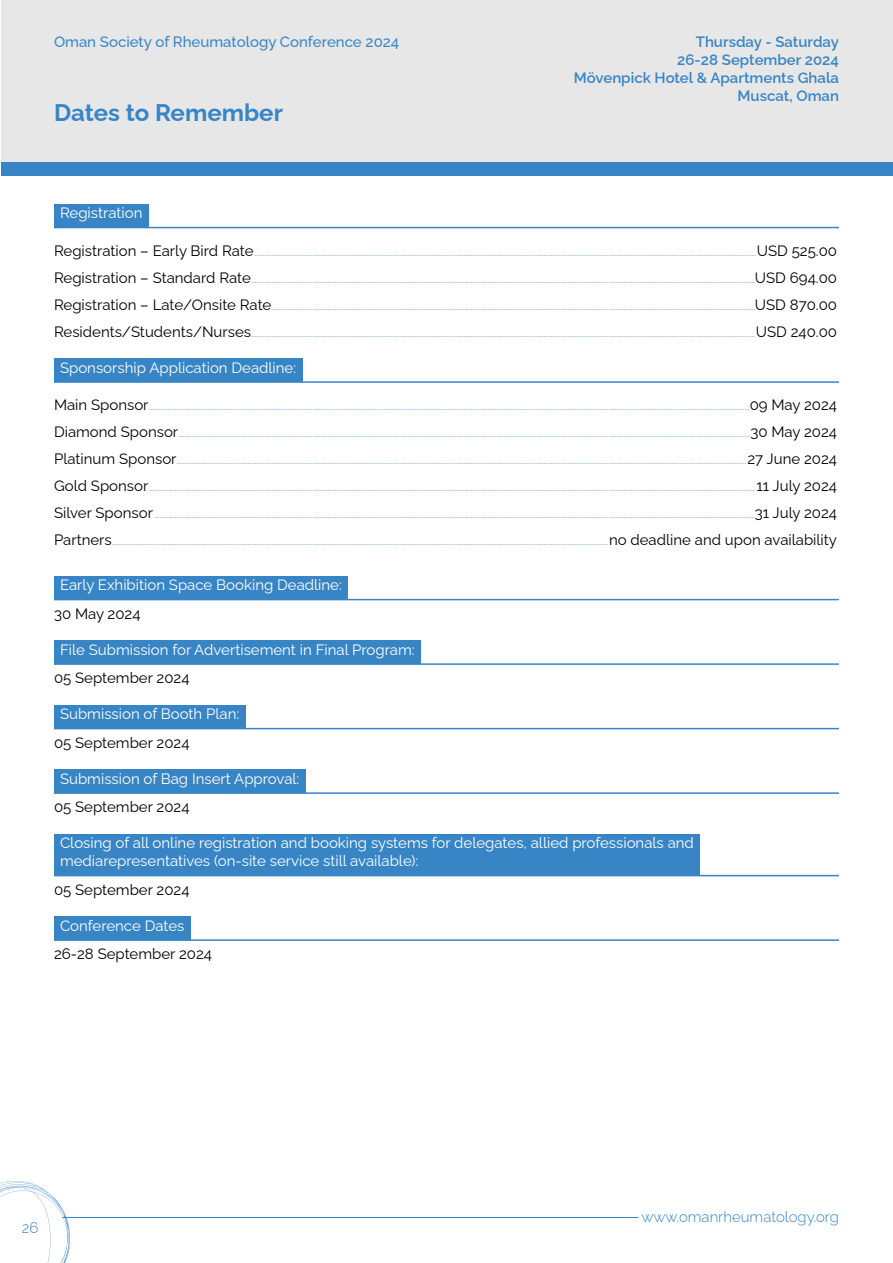
<style>
.page{position:relative;width:893px;height:1263px;background:#fff}
.page>*{position:absolute;margin:0;border:0;box-sizing:border-box;transform-origin:0 0}
.t1{font:700 24px "Raleway";color:#3885c6}
.t2{font:15px/18px "Raleway";color:#fff}
.t3{font:15px "Raleway";color:#000}
.t4{font:600 15px/18px "Raleway";color:#3885c6;text-align:right}
.t5{font:500 15px "Raleway";color:#3885c6}
.t6{font:300 15px "Raleway";color:#3885c6}
.t7{font:9px "Raleway";color:#3885c6}
.s1{font-size:15px;color:#000}
</style>
<div class="page">
<div style="left:1px;top:1px;width:891px;height:164px;background:#e7e7e7"></div>
<div style="left:1px;top:162px;width:891px;height:13px;background:#3885c6"></div>
<svg style="left:0;top:1181px;width:70px;height:82px"></svg>
<hr style="left:62px;top:1217px;width:576px;height:1px;background:#3885c6">
<div style="left:54px;top:204px;width:94px;height:24px;background:#3885c6"></div>
<hr style="left:54px;top:227px;width:785px;height:1px;background:#3885c6">
<div style="left:54px;top:358px;width:248px;height:24px;background:#3885c6"></div>
<hr style="left:54px;top:381px;width:785px;height:2px;background:#3885c6">
<div style="left:54px;top:576px;width:294px;height:24px;background:#3885c6"></div>
<hr style="left:54px;top:599px;width:785px;height:1px;background:#3885c6">
<div style="left:54px;top:640px;width:367px;height:24px;background:#3885c6"></div>
<hr style="left:54px;top:663px;width:785px;height:2px;background:#3885c6">
<div style="left:54px;top:705px;width:191px;height:24px;background:#3885c6"></div>
<hr style="left:54px;top:728px;width:785px;height:1px;background:#3885c6">
<div style="left:54px;top:769px;width:251px;height:24px;background:#3885c6"></div>
<hr style="left:54px;top:792px;width:785px;height:2px;background:#3885c6">
<div style="left:54px;top:834px;width:646px;height:42px;background:#3885c6"></div>
<hr style="left:54px;top:875px;width:785px;height:1px;background:#3885c6">
<div style="left:54px;top:916px;width:136px;height:24px;background:#3885c6"></div>
<hr style="left:54px;top:939px;width:785px;height:2px;background:#3885c6">
<h2 class="t5" style="left:54px;top:30px;width:347px">Oman Society of Rheumatology Conference 2024</h2>
<h2 class="t4" style="left:574px;top:31px;width:267px">Thursday - Saturday<br>26-28 September 2024<br>Mövenpick Hotel &amp; Apartments Ghala<br>Muscat, Oman</h2>
<h1 class="t1" style="left:54px;top:94px;width:230px">Dates to Remember</h1>
<h2 class="t2" style="left:60px;top:202px;width:84px">Registration</h2>
<p class="t7" style="left:54px;top:245px;width:785px"><span class="s1">Registration – Early Bird Rate</span>.......................................................................................................................................................................................................................................................................................................<span class="s1">USD 525.00</span></p>
<p class="t7" style="left:54px;top:272px;width:785px"><span class="s1">Registration – Standard Rate</span>........................................................................................................................................................................................................................................................................................................<span class="s1">USD 694.00</span></p>
<p class="t7" style="left:54px;top:299px;width:785px"><span class="s1">Registration – Late/Onsite Rate</span>............................................................................................................................................................................................................................................................................................<span class="s1">USD 870.00</span></p>
<p class="t7" style="left:54px;top:326px;width:784px"><span class="s1">Residents/Students/Nurses</span>........................................................................................................................................................................................................................................................................................................<span class="s1">USD 240.00</span></p>
<h2 class="t2" style="left:60px;top:357px;width:238px">Sponsorship Application Deadline:</h2>
<p class="t7" style="left:54px;top:400px;width:784px"><span class="s1">Main Sponsor</span>.................................................................................................................................................................................................................................................................................................................................................................<span class="s1">09 May 2024</span></p>
<p class="t7" style="left:54px;top:427px;width:784px"><span class="s1">Diamond Sponsor</span>................................................................................................................................................................................................................................................................................................................................................<span class="s1">30 May 2024</span></p>
<p class="t7" style="left:54px;top:454px;width:784px"><span class="s1">Platinum Sponsor</span>...............................................................................................................................................................................................................................................................................................................................................<span class="s1">27 June 2024</span></p>
<p class="t7" style="left:54px;top:481px;width:784px"><span class="s1">Gold Sponsor</span>.................................................................................................................................................................................................................................................................................................................................................................... <span class="s1">11 July 2024</span></p>
<p class="t7" style="left:54px;top:508px;width:784px"><span class="s1">Silver Sponsor</span> .................................................................................................................................................................................................................................................................................................................................................................<span class="s1">31 July 2024</span></p>
<p class="t7" style="left:54px;top:535px;width:784px"><span class="s1">Partners</span>....................................................................................................................................................................................................................................................................................................<span class="s1">no deadline and upon availability</span></p>
<h2 class="t2" style="left:60px;top:574px;width:283px">Early Exhibition Space Booking Deadline:</h2>
<h2 class="t3" style="left:54px;top:601px;width:88px">30 May 2024</h2>
<h2 class="t2" style="left:60px;top:639px;width:356px">File Submission for Advertisement in Final Program:</h2>
<h2 class="t3" style="left:54px;top:666px;width:137px">05 September 2024</h2>
<h2 class="t2" style="left:60px;top:703px;width:181px">Submission of Booth Plan:</h2>
<h2 class="t3" style="left:54px;top:730px;width:137px">05 September 2024</h2>
<h2 class="t2" style="left:60px;top:768px;width:241px">Submission of Bag Insert Approval:</h2>
<h2 class="t3" style="left:54px;top:795px;width:137px">05 September 2024</h2>
<h2 class="t2" style="left:60px;top:832px;width:635px">Closing of all online registration and booking systems for delegates, allied professionals and mediarepresentatives (on-site service still available):</h2>
<h2 class="t3" style="left:54px;top:877px;width:137px">05 September 2024</h2>
<h2 class="t2" style="left:60px;top:915px;width:126px">Conference Dates</h2>
<h2 class="t3" style="left:54px;top:942px;width:159px">26-28 September 2024</h2>
<h2 class="t6" style="left:22px;top:1216px;width:18px">26</h2>
<h2 class="t6" style="left:641px;top:1205px;width:199px">www.omanrheumatology.org</h2>
</div>
